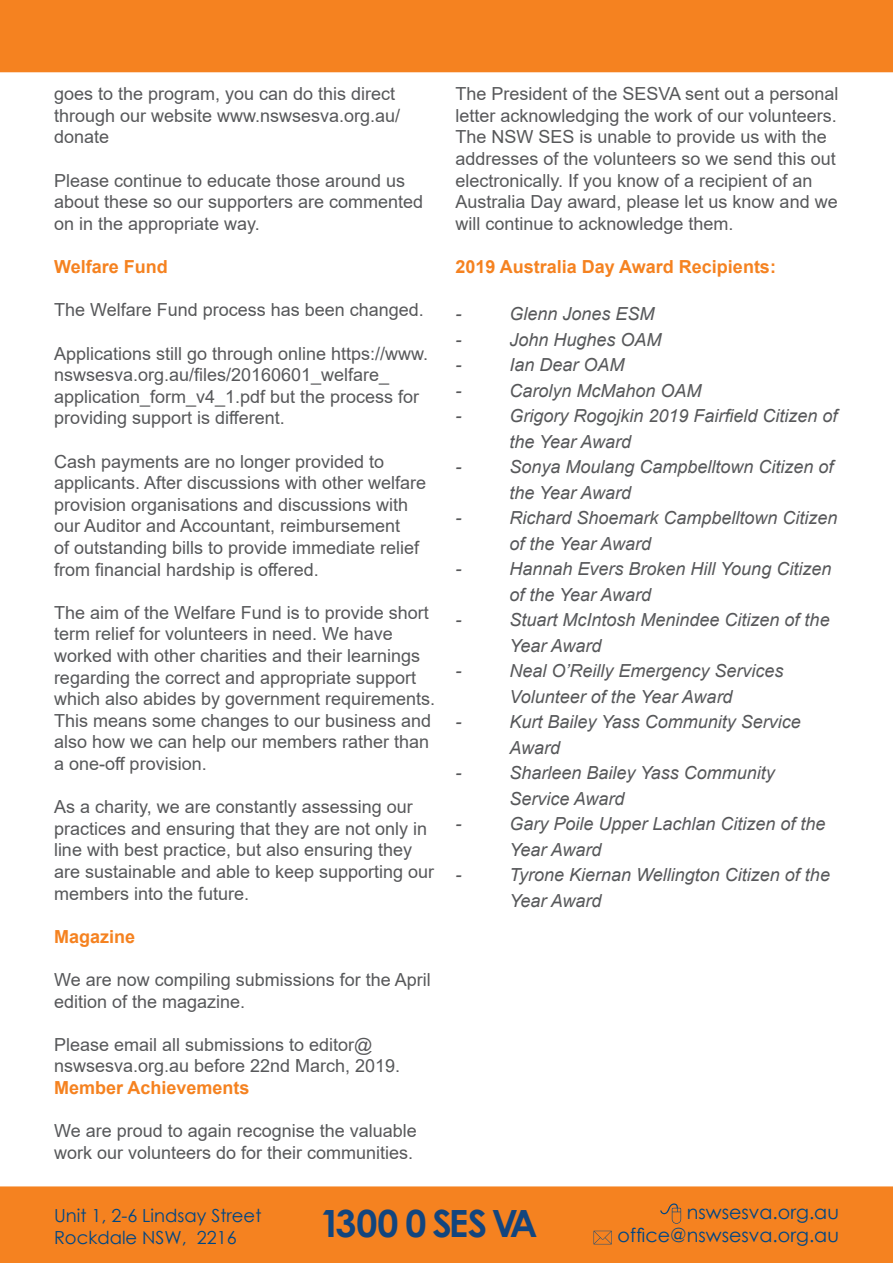
<style>
.page{position:relative;width:893px;height:1263px;background:#fff}
.page>*{position:absolute;margin:0;border:0;box-sizing:border-box;transform-origin:0 0}
.t1{font:700 37.5px "Century Gothic";letter-spacing:-.05em;color:#12457e}
.t2{font:19.05px "Century Gothic";color:#004684}
.t3{font:18px/21.6px "Arial";color:#57585a}
.t4{font:italic 18px/25.5px "Arial";color:#57585a}
.t5{font:700 18px "Arial";color:#f58220}
.t6{font:18px "Century Gothic";color:#004684}
</style>
<div class="page">
<div style="left:0;top:1186px;width:893px;height:77px;background:#f58220"></div>
<div style="left:0;top:0;width:893px;height:72px;background:#f58220"></div>
<svg style="left:660px;top:1203px;width:21px;height:21px"></svg>
<svg style="left:594px;top:1231px;width:18px;height:13px"></svg>
<p class="t3" style="left:54px;top:83px;width:348px">goes to the program, you can do this direct through our website www.nswsesva.org.au/ donate</p>
<p class="t3" style="left:54px;top:169px;width:371px">Please continue to educate those around us about these so our supporters are commented on in the appropriate way.</p>
<p class="t5" style="left:54px;top:254px;width:115px">Welfare Fund</p>
<p class="t3" style="left:54px;top:299px;width:371px">The Welfare Fund process has been changed.</p>
<p class="t3" style="left:54px;top:342px;width:376px">Applications still go through online https://www. nswsesva.org.au/files/20160601_welfare_ application_form_v4_1.pdf but the process for providing support is different.</p>
<p class="t3" style="left:54px;top:450px;width:374px">Cash payments are no longer provided to applicants. After discussions with other welfare provision organisations and discussions with our Auditor and Accountant, reimbursement<br>of outstanding bills to provide immediate relief from financial hardship is offered.</p>
<p class="t3" style="left:54px;top:601px;width:383px">The aim of the Welfare Fund is to provide short term relief for volunteers in need. We have worked with other charities and their learnings regarding the correct and appropriate support which also abides by government requirements.<br>This means some changes to our business and also how we can help our members rather than a one-off provision.</p>
<p class="t3" style="left:54px;top:796px;width:382px">As a charity, we are constantly assessing our practices and ensuring that they are not only in line with best practice, but also ensuring they are sustainable and able to keep supporting our members into the future.</p>
<p class="t5" style="left:54px;top:924px;width:83px">Magazine</p>
<p class="t3" style="left:54px;top:969px;width:378px">We are now compiling submissions for the April edition of the magazine.</p>
<p class="t3" style="left:54px;top:1033px;width:348px">Please email all submissions to editor@ nswsesva.org.au before 22nd March, 2019.</p>
<p class="t5" style="left:54px;top:1075px;width:197px">Member Achievements</p>
<p class="t3" style="left:54px;top:1120px;width:364px">We are proud to again recognise the valuable work our volunteers do for their communities.</p>
<p class="t3" style="left:455px;top:83px;width:384px">The President of the SESVA sent out a personal letter acknowledging the work of our volunteers.<br>The NSW SES is unable to provide us with the addresses of the volunteers so we send this out electronically. If you know of a recipient of an Australia Day award, please let us know and we will continue to acknowledge them.</p>
<p class="t5" style="left:455px;top:254px;width:322px">2019 Australia Day Award Recipients:</p>
<p class="t4" style="left:455px;top:301px;width:7px">-</p>
<p class="t4" style="left:509px;top:301px;width:147px">Glenn Jones ESM</p>
<p class="t4" style="left:455px;top:327px;width:7px">-</p>
<p class="t4" style="left:509px;top:327px;width:154px">John Hughes OAM</p>
<p class="t4" style="left:455px;top:352px;width:7px">-</p>
<p class="t4" style="left:509px;top:352px;width:117px">Ian Dear OAM</p>
<p class="t4" style="left:455px;top:378px;width:7px">-</p>
<p class="t4" style="left:509px;top:378px;width:194px">Carolyn McMahon OAM</p>
<p class="t4" style="left:455px;top:403px;width:7px">-</p>
<p class="t4" style="left:509px;top:403px;width:330px">Grigory Rogojkin 2019 Fairfield Citizen of the Year Award</p>
<p class="t4" style="left:455px;top:454px;width:7px">-</p>
<p class="t4" style="left:509px;top:454px;width:326px">Sonya Moulang Campbelltown Citizen of the Year Award</p>
<p class="t4" style="left:455px;top:505px;width:7px">-</p>
<p class="t4" style="left:509px;top:505px;width:330px">Richard Shoemark Campbelltown Citizen of the Year Award</p>
<p class="t4" style="left:455px;top:556px;width:7px">-</p>
<p class="t4" style="left:509px;top:556px;width:323px">Hannah Evers Broken Hill Young Citizen of the Year Award</p>
<p class="t4" style="left:455px;top:607px;width:7px">-</p>
<p class="t4" style="left:509px;top:607px;width:322px">Stuart McIntosh Menindee Citizen of the<br>Year Award</p>
<p class="t4" style="left:455px;top:658px;width:7px">-</p>
<p class="t4" style="left:509px;top:658px;width:276px">Neal O’Reilly Emergency Services<br>Volunteer of the Year Award</p>
<p class="t4" style="left:455px;top:709px;width:7px">-</p>
<p class="t4" style="left:509px;top:709px;width:293px">Kurt Bailey Yass Community Service<br>Award</p>
<p class="t4" style="left:455px;top:760px;width:7px">-</p>
<p class="t4" style="left:509px;top:760px;width:267px">Sharleen Bailey Yass Community<br>Service Award</p>
<p class="t4" style="left:455px;top:811px;width:7px">-</p>
<p class="t4" style="left:509px;top:811px;width:318px">Gary Poile Upper Lachlan Citizen of the<br>Year Award</p>
<p class="t4" style="left:455px;top:862px;width:7px">-</p>
<p class="t4" style="left:509px;top:862px;width:322px">Tyrone Kiernan Wellington Citizen of the<br>Year Award</p>
<p class="t6" style="left:54px;top:1203px;width:209px">Unit 1, 2-6 Lindsay Street</p>
<p class="t6" style="left:54px;top:1225px;width:184px">Rockdale NSW, 2216</p>
<p class="t1" style="left:320px;top:1195px;width:219px">1300 0 SES VA</p>
<p class="t2" style="left:687px;top:1199px;width:154px">nswsesva.org.au</p>
<p class="t2" style="left:618px;top:1222px;width:223px">office@nswsesva.org.au</p>
</div>
